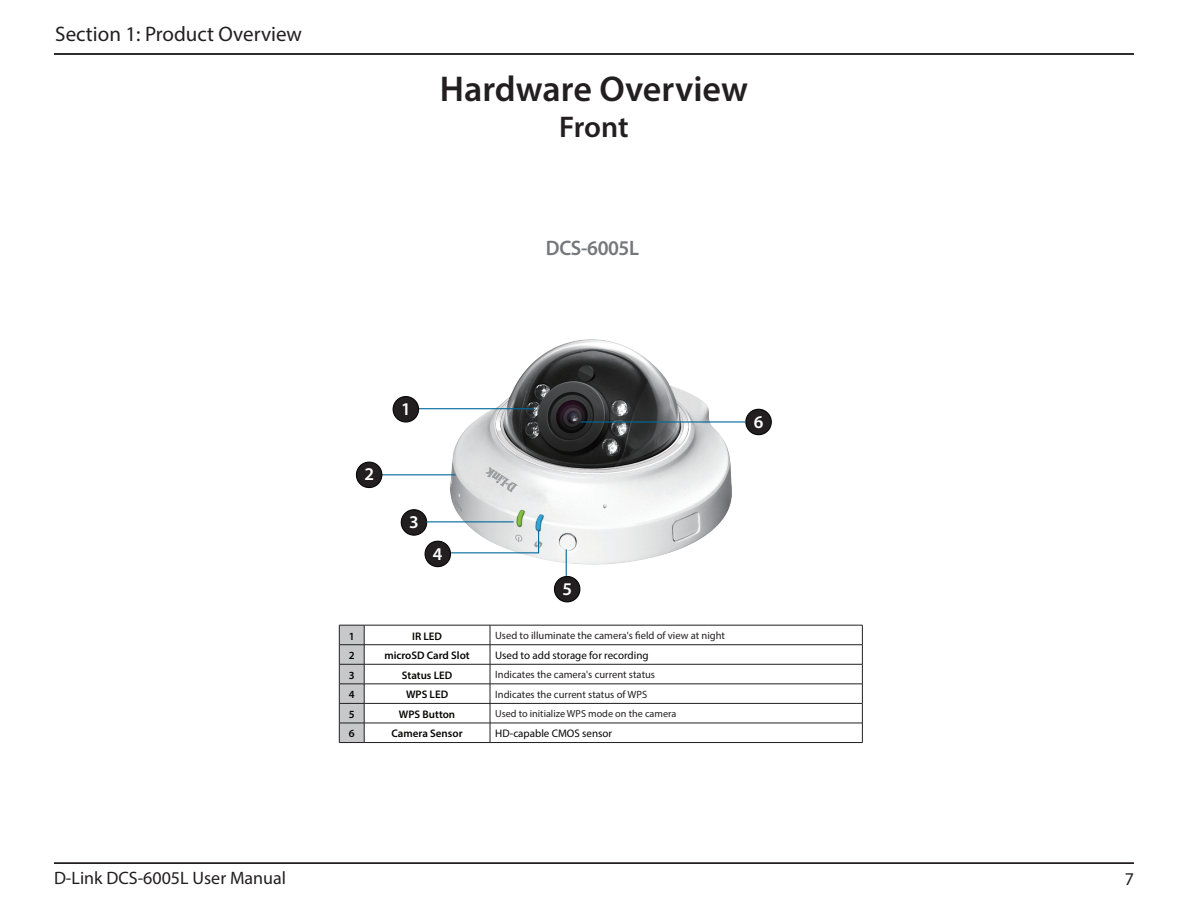
<style>
.page{position:relative;width:1188px;height:918px;background:#fff}
.page>*{position:absolute;margin:0;border:0;box-sizing:border-box;transform-origin:0 0}
.t1{font:600 36px "Myriad Pro";color:#231f20}
.t2{font:600 30px "Myriad Pro";letter-spacing:-.005em;color:#231f20}
.t3{font:21px "Myriad Pro";color:#231f20}
.t4{font:600 21px "Myriad Pro";letter-spacing:-.02em;color:#74787d}
.t5{font:18px "Myriad Pro";color:#231f20}
.t6{font:600 18px "Myriad Pro";color:#fff}
.t7{font:600 10.95px "Myriad Pro";color:#040503}
.t8{font:10.95px "Myriad Pro";color:#040503}
.t9{font:10.5px "Myriad Pro";color:#231f20}
.t10{font:10.2px "Myriad Pro";color:#231f20}
</style>
<div class="page">
<hr style="left:54px;top:53px;width:1080px;height:2px;background:#231f20">
<hr style="left:54px;top:862px;width:1080px;height:2px;background:#231f20">
<img style="left:426px;top:339px;width:329px;height:249px">
<hr style="left:364px;top:625px;width:126px;height:1px;background:#231f20">
<hr style="left:490px;top:625px;width:373px;height:1px;background:#231f20">
<hr style="left:364px;top:644px;width:126px;height:1px;background:#231f20">
<hr style="left:490px;top:644px;width:373px;height:1px;background:#231f20">
<hr style="left:364px;top:664px;width:126px;height:1px;background:#231f20">
<hr style="left:490px;top:664px;width:373px;height:1px;background:#231f20">
<hr style="left:364px;top:684px;width:126px;height:1px;background:#231f20">
<hr style="left:490px;top:684px;width:373px;height:1px;background:#231f20">
<hr style="left:364px;top:703px;width:126px;height:1px;background:#231f20">
<hr style="left:490px;top:703px;width:373px;height:1px;background:#231f20">
<svg style="left:339px;top:625px;width:26px;height:118px;background:#b3b4b5"></svg>
<hr style="left:364px;top:723px;width:126px;height:1px;background:#231f20">
<hr style="left:364px;top:742px;width:126px;height:1px;background:#231f20">
<svg style="left:490px;top:625px;width:1px;height:117px"></svg>
<svg style="left:862px;top:625px;width:1px;height:117px"></svg>
<hr style="left:490px;top:723px;width:373px;height:1px;background:#231f20">
<hr style="left:490px;top:742px;width:373px;height:1px;background:#231f20">
<hr style="left:403px;top:408px;width:131px;height:1px;background:#00699b">
<div style="left:393px;top:397px;width:26px;height:25px;background:#231f20;border-radius:50%"></div>
<div style="left:393px;top:396px;width:26px;height:27px;border:1px solid #040503;border-radius:50%"></div>
<hr style="left:368px;top:474px;width:88px;height:1px;background:#00699b">
<div style="left:356px;top:462px;width:26px;height:26px;background:#231f20;border-radius:50%"></div>
<div style="left:356px;top:462px;width:26px;height:26px;border:1px solid #040503;border-radius:50%"></div>
<div style="left:401px;top:510px;width:26px;height:25px;background:#231f20;border-radius:50%"></div>
<div style="left:401px;top:509px;width:26px;height:27px;border:1px solid #040503;border-radius:50%"></div>
<div style="left:746px;top:409px;width:25px;height:26px;background:#231f20;border-radius:50%"></div>
<div style="left:745px;top:409px;width:27px;height:26px;border:1px solid #040503;border-radius:50%"></div>
<div style="left:554px;top:576px;width:26px;height:26px;background:#231f20;border-radius:50%"></div>
<div style="left:554px;top:576px;width:26px;height:26px;border:1px solid #040503;border-radius:50%"></div>
<div style="left:425px;top:541px;width:25px;height:26px;background:#231f20;border-radius:50%"></div>
<div style="left:425px;top:541px;width:26px;height:26px;border:1px solid #040503;border-radius:50%"></div>
<hr style="left:426px;top:521px;width:88px;height:1px;background:#00699b">
<svg style="left:450px;top:530px;width:90px;height:24px"></svg>
<svg style="left:566px;top:549px;width:1px;height:27px"></svg>
<hr style="left:580px;top:421px;width:165px;height:2px;background:#00699b">
<h3 class="t3" style="left:55px;top:21px;width:248px">Section 1: Product Overview</h3>
<h1 class="t1" style="left:440px;top:66px;width:310px">Hardware Overview</h1>
<h2 class="t2" style="left:559px;top:107px;width:71px">Front</h2>
<h3 class="t4" style="left:546px;top:234px;width:95px">DCS-6005L</h3>
<h3 class="t6" style="left:364px;top:463px;width:11px">2</h3>
<h3 class="t6" style="left:401px;top:397px;width:11px">1</h3>
<h3 class="t6" style="left:409px;top:511px;width:11px">3</h3>
<h3 class="t6" style="left:433px;top:542px;width:11px">4</h3>
<h3 class="t6" style="left:562px;top:577px;width:11px">5</h3>
<p class="t7" style="left:349px;top:629px;width:7px">1</p>
<p class="t7" style="left:412px;top:629px;width:31px">IR LED</p>
<p class="t9" style="left:495px;top:629px;width:231px">Used to illuminate the camera's field of view at night</p>
<p class="t7" style="left:349px;top:648px;width:7px">2</p>
<p class="t7" style="left:384px;top:648px;width:87px">microSD Card Slot</p>
<p class="t8" style="left:495px;top:649px;width:155px">Used to add storage for recording</p>
<p class="t7" style="left:349px;top:668px;width:7px">3</p>
<p class="t7" style="left:402px;top:668px;width:52px">Status LED</p>
<p class="t9" style="left:495px;top:668px;width:161px">Indicates the camera's current status</p>
<p class="t7" style="left:349px;top:688px;width:7px">4</p>
<p class="t7" style="left:406px;top:688px;width:44px">WPS LED</p>
<p class="t9" style="left:495px;top:688px;width:154px">Indicates the current status of WPS</p>
<p class="t7" style="left:349px;top:707px;width:7px">5</p>
<p class="t7" style="left:399px;top:707px;width:58px">WPS Button</p>
<p class="t10" style="left:495px;top:708px;width:183px">Used to initialize WPS mode on the camera</p>
<p class="t7" style="left:349px;top:727px;width:7px">6</p>
<p class="t7" style="left:392px;top:727px;width:72px">Camera Sensor</p>
<p class="t8" style="left:495px;top:727px;width:119px">HD-capable CMOS sensor</p>
<h3 class="t6" style="left:754px;top:410px;width:11px">6</h3>
<h3 class="t5" style="left:54px;top:867px;width:234px">D-Link DCS-6005L User Manual</h3>
<h3 class="t5" style="left:1125px;top:868px;width:11px">7</h3>
</div>
